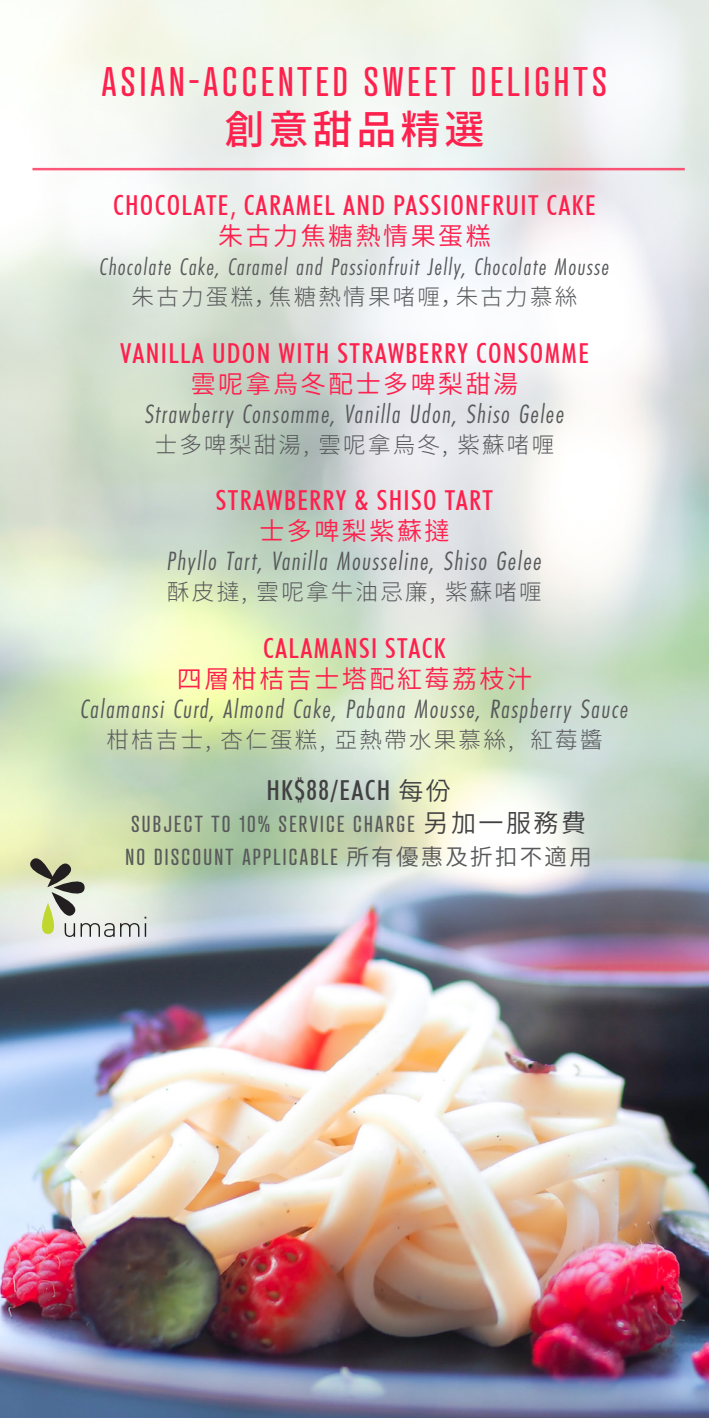
<style>
.page{position:relative;width:709px;height:1418px;background:#fff}
.page>*{position:absolute;margin:0;border:0;box-sizing:border-box;transform-origin:0 0}
.t1{font:40px "Atrament";letter-spacing:.1em;color:#fe214d}
.t2{font:500 40px "Noto Sans CJ Kjp";letter-spacing:.1em;color:#fe214d}
.t3{font:italic 27.5px "Futura PT Cond";letter-spacing:.05em;color:#58595b}
.t4{font:500 condensed 27.5px "Futura BT";letter-spacing:.05em;color:#fe214d}
.t5{font:500 condensed 27.5px "Futura BT";letter-spacing:.05em;color:#414042}
.t6{font:italic 25px "Futura PT Cond";letter-spacing:.05em;color:#58595b}
.t7{font:600 25px "Noto Sans CJ Kjp";letter-spacing:.1em;color:#fe214d}
.t8{font:300 22.5px "Noto Sans CJ Kjp";letter-spacing:.1em;color:#58595b}
.t9{font:22.5px/32.5px "Atrament";letter-spacing:.1em;color:#58595b}
.s1{font-family:"Noto Sans CJ Kjp";font-weight:600;font-stretch:normal;font-size:25px}
.s2{font-family:"Noto Sans CJ Kjp";font-weight:600;font-size:25px;color:#414042}
.s3{font-family:"Noto Sans CJ Kjp";font-weight:600}
</style>
<div class="page">
<img style="left:0;top:1037px;width:709px;height:380px">
<img style="left:0;top:0;width:709px;height:1037px">
<hr style="left:32px;top:168px;width:652px;height:2px;background:#fe214d">
<svg style="left:145px;top:916px;width:1px;height:20px"></svg>
<svg style="left:23px;top:850px;width:116px;height:87px;background:#cdd2b8"></svg>
<h1 class="t1" style="left:102px;top:58px;width:506px">ASIAN-ACCENTED SWEET DELIGHTS</h1>
<h1 class="t2" style="left:224px;top:107px;width:261px">創意甜品精選</h1>
<p class="t4" style="left:113px;top:188px;width:484px">CHOCOLATE, CARAMEL AND PASSIONFRUIT CAKE</p>
<p class="t7" style="left:218px;top:222px;width:274px">朱古力焦糖熱情果蛋糕</p>
<p class="t6" style="left:100px;top:252px;width:511px">Chocolate Cake, Caramel and Passionfruit Jelly, Chocolate Mousse</p>
<p class="t8" style="left:132px;top:284px;width:447px">朱古力蛋糕，焦糖熱情果啫喱，朱古力慕絲</p>
<p class="t4" style="left:120px;top:336px;width:470px">VANILLA UDON WITH STRAWBERRY CONSOMME</p>
<p class="t7" style="left:191px;top:369px;width:329px">雲呢拿烏冬配士多啤梨甜湯</p>
<p class="t3" style="left:145px;top:398px;width:421px">Strawberry Consomme, Vanilla Udon, Shiso Gelee</p>
<p class="t8" style="left:155px;top:431px;width:401px">士多啤梨甜湯, 雲呢拿烏冬, 紫蘇啫喱</p>
<p class="t4" style="left:216px;top:483px;width:279px">STRAWBERRY &amp; SHISO TART</p>
<p class="t7" style="left:259px;top:517px;width:191px">士多啤梨紫蘇撻</p>
<p class="t3" style="left:167px;top:545px;width:376px">Phyllo Tart, Vanilla Mousseline, Shiso Gelee</p>
<p class="t8" style="left:167px;top:579px;width:376px">酥皮撻, 雲呢拿牛油忌廉, 紫蘇啫喱</p>
<p class="t4" style="left:263px;top:631px;width:184px">CALAMANSI STACK</p>
<p class="t7" style="left:177px;top:664px;width:356px">四層柑桔吉士塔配紅莓荔枝汁</p>
<p class="t3" style="left:81px;top:693px;width:549px">Calamansi Curd, Almond Cake, Pabana Mousse, Raspberry Sauce</p>
<p class="t8" style="left:106px;top:726px;width:497px">柑桔吉士, 杏仁蛋糕, 亞熱帶水果慕絲, 紅莓醬</p>
<p class="t5" style="left:266px;top:773px;width:186px">HK$88/EACH <span class="s1">每份</span></p>
<p class="t9" style="left:125px;top:808px;width:468px">SUBJECT TO 10% SERVICE CHARGE <span class="s2">另加一服務費<br></span>NO DISCOUNT APPLICABLE <span class="s3">所有優惠及折扣不適用</span></p>
</div>
